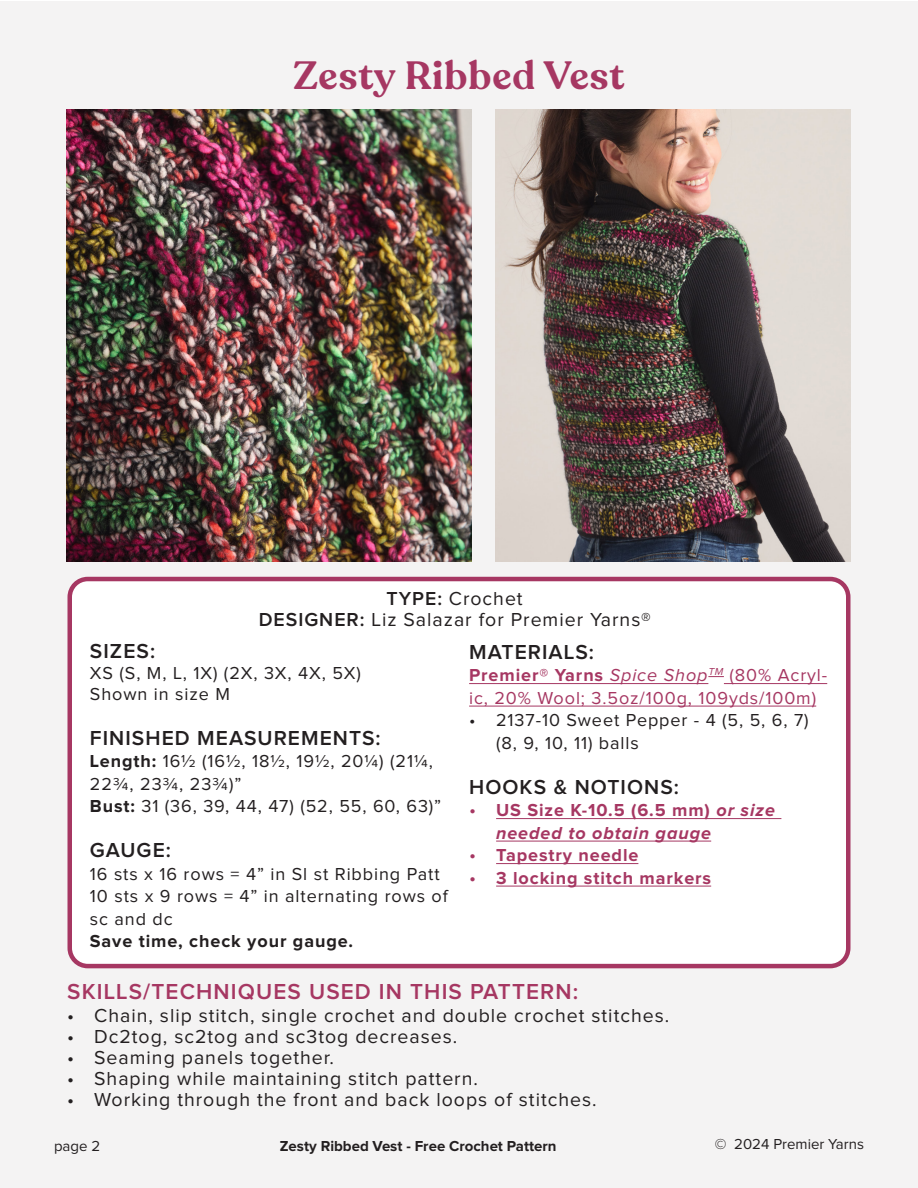
<style>
.page{position:relative;width:918px;height:1188px;background:#fff}
.page>*{position:absolute;margin:0;border:0;box-sizing:border-box;transform-origin:0 0}
.t1{font:600 39px "Recoleta";letter-spacing:.025em;color:#a63762}
.t2{font:600 22.5px "Proxima Nova";letter-spacing:.05em;color:#a63762}
.Info_Type{font:600 21px "Proxima Nova";letter-spacing:.05em;color:#231f20}
.Info_Type-2{font:19.5px "Proxima Nova";letter-spacing:.05em;color:#231f20}
.Info_Answer{font:18px/22.5px "Proxima Nova";letter-spacing:.05em;color:#231f20}
.Info_Type-3{font:18px/22.5px "Proxima Nova";letter-spacing:.05em;color:#a63762}
.t3{font:italic 700 18px/22.5px "Proxima Nova";letter-spacing:.05em;color:#a63762}
.Paragraph{font:18px "Proxima Nova";letter-spacing:.05em;color:#231f20}
.t4{font:700 18px "Proxima Nova";letter-spacing:.05em;color:#a63762}
.Info_Answer-2{font:700 18px "Proxima Nova";letter-spacing:.05em;color:#231f20}
.t5{font:700 15px "Proxima Nova";color:#231f20}
.t6{font:15px "Proxima Nova";color:#231f20}
.s1{font-weight:600}
.s2{font-weight:700}
.s3{font-style:italic}
.s4{font-weight:400;font-style:normal;font-size:19.5px}
.s5{font-style:normal}
.s6{font-weight:400;font-size:19.5px}
</style>
<div class="page">
<div style="left:0;top:2px;width:918px;height:1186px;background:#f4f3f3"></div>
<div style="left:70px;top:579px;width:778px;height:387px;background:#fff;border-radius:18px"></div>
<div style="left:68px;top:577px;width:782px;height:391px;border:4px solid #a63762;border-radius:18px"></div>
<hr style="left:469px;top:683px;width:239px;height:1px;background:#a63762">
<svg style="left:708px;top:676px;width:16px;height:1px"></svg>
<hr style="left:724px;top:683px;width:103px;height:1px;background:#a63762">
<hr style="left:469px;top:706px;width:347px;height:1px;background:#a63762">
<hr style="left:496px;top:818px;width:285px;height:1px;background:#a63762">
<hr style="left:496px;top:841px;width:215px;height:1px;background:#a63762">
<hr style="left:496px;top:863px;width:142px;height:1px;background:#a63762">
<hr style="left:496px;top:886px;width:215px;height:1px;background:#a63762">
<img style="left:495px;top:109px;width:355px;height:452px">
<img style="left:67px;top:109px;width:404px;height:452px">
<p class="t1" style="left:293px;top:51px;width:333px">Zesty Ribbed Vest</p>
<p class="Info_Type-2" style="left:387px;top:590px;width:138px"><span class="s1">TYPE:</span> Crochet</p>
<p class="Info_Type-2" style="left:259px;top:611px;width:393px"><span class="s1">DESIGNER:</span> Liz Salazar for Premier Yarns®</p>
<p class="Info_Type" style="left:90px;top:641px;width:67px">SIZES:</p>
<p class="Paragraph" style="left:90px;top:664px;width:273px">XS (S, M, L, 1X) (2X, 3X, 4X, 5X)</p>
<p class="Paragraph" style="left:90px;top:685px;width:142px">Shown in size M</p>
<p class="Info_Type" style="left:90px;top:728px;width:292px">FINISHED MEASUREMENTS:</p>
<p class="Info_Answer" style="left:90px;top:751px;width:345px"><span class="s2">Length:</span> 16½ (16½, 18½, 19½, 20¼) (21¼,<br>22¾, 23¾, 23¾)”</p>
<p class="Info_Answer" style="left:90px;top:796px;width:353px"><span class="s2">Bust:</span> 31 (36, 39, 44, 47) (52, 55, 60, 63)”</p>
<p class="Info_Type" style="left:90px;top:840px;width:82px">GAUGE:</p>
<p class="Info_Answer" style="left:90px;top:863px;width:351px">16 sts x 16 rows = 4” in Sl st Ribbing Patt</p>
<p class="Info_Answer" style="left:90px;top:886px;width:360px">10 sts x 9 rows = 4” in alternating rows of sc and dc</p>
<p class="Info_Answer-2" style="left:90px;top:931px;width:265px">Save time, check your gauge.</p>
<p class="Info_Type" style="left:469px;top:642px;width:126px">MATERIALS:</p>
<p class="Info_Type-3" style="left:469px;top:665px;width:360px"><span class="s2">Premier® Yarns</span> <span class="s3">Spice Shop</span><sup>TM</sup> (80% Acryl&shy;ic, 20% Wool; 3.5oz/100g, 109yds/100m)</p>
<p class="Info_Answer" style="left:496px;top:710px;width:314px;text-indent:-27px">• 2137-10 Sweet Pepper - 4 (5, 5, 6, 7) (8, 9, 10, 11) balls</p>
<p class="Info_Type" style="left:469px;top:777px;width:211px">HOOKS &amp; NOTIONS:</p>
<p class="t3" style="left:496px;top:799px;width:280px;text-indent:-27px"><span class="s4">•</span> <span class="s5">US Size K-10.5 (6.5 mm)</span> or size needed to obtain gauge</p>
<p class="t4" style="left:469px;top:845px;width:171px"><span class="s6">•</span> Tapestry needle</p>
<p class="t4" style="left:469px;top:867px;width:244px"><span class="s6">•</span> 3 locking stitch markers</p>
<p class="t2" style="left:67px;top:981px;width:513px">SKILLS/TECHNIQUES USED IN THIS PATTERN:</p>
<p class="Info_Type-2" style="left:67px;top:1007px;width:604px">• Chain, slip stitch, single crochet and double crochet stitches.</p>
<p class="Info_Type-2" style="left:67px;top:1028px;width:392px">• Dc2tog, sc2tog and sc3tog decreases.</p>
<p class="Info_Type-2" style="left:67px;top:1049px;width:268px">• Seaming panels together.</p>
<p class="Info_Type-2" style="left:67px;top:1070px;width:412px">• Shaping while maintaining stitch pattern.</p>
<p class="Info_Type-2" style="left:67px;top:1091px;width:531px">• Working through the front and back loops of stitches.</p>
<p class="t6" style="left:54px;top:1139px;width:48px">page 2</p>
<p class="t5" style="left:280px;top:1137px;width:278px">Zesty Ribbed Vest - Free Crochet Pattern</p>
<p class="t6" style="left:715px;top:1137px;width:151px">© 2024 Premier Yarns</p>
</div>
